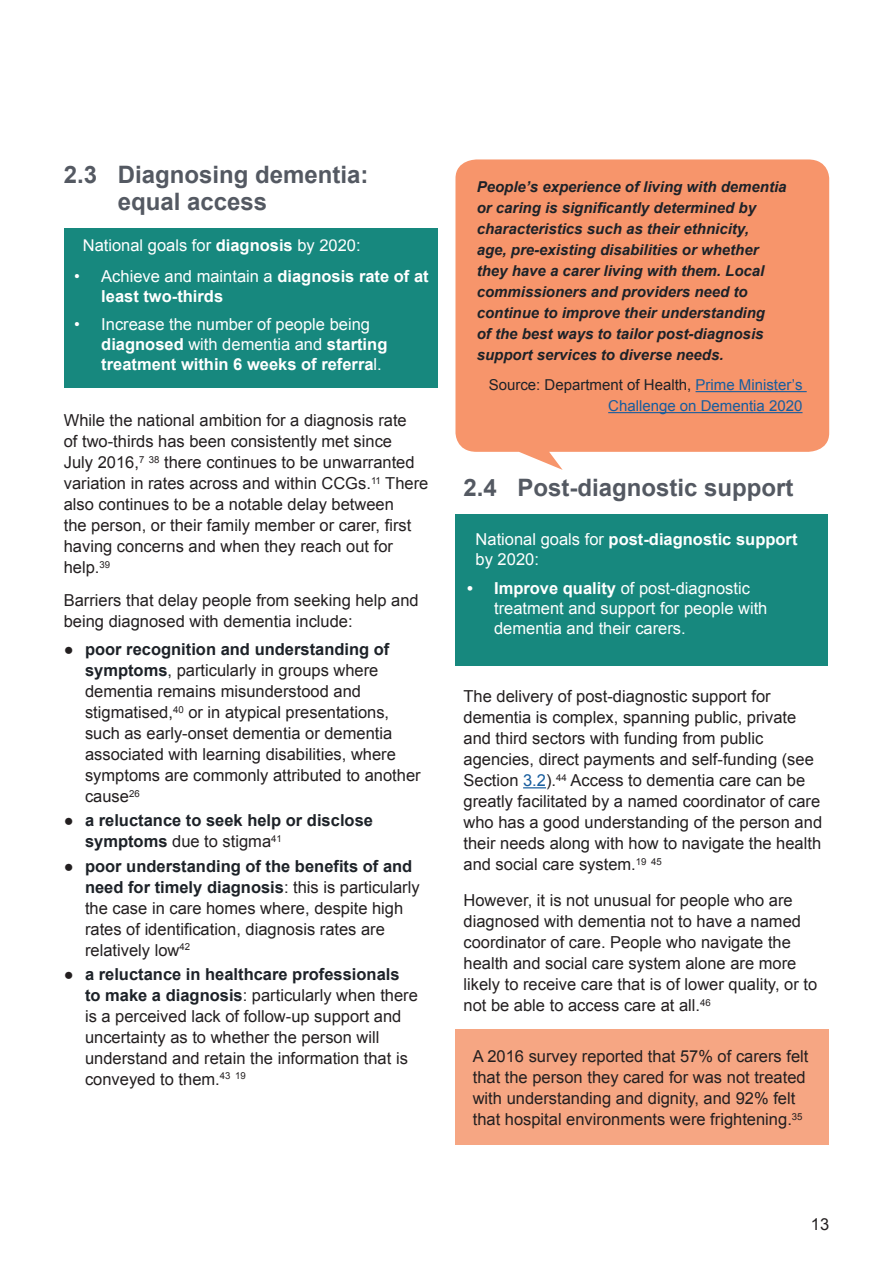
<style>
.page{position:relative;width:893px;height:1263px;background:#fff}
.page>*{position:absolute;margin:0;border:0;box-sizing:border-box;transform-origin:0 0}
.t1{font:700 24px/27px "Arial";color:#545962}
.t2{font:16.5px/21px "Arial";color:#231f20}
.White_11pt{font:16.5px/19.8px "Arial";color:#fff}
.t3{font:700 16.5px/21px "Arial";color:#1d2228}
.t4{font:700 16.5px/19.8px "Arial";color:#fff}
.t5{font:italic 700 15px/21px "Arial";color:#1d2228}
.Quote_source{font:15px/21px "Arial";color:#175d9e;text-align:right}
.s1{font-weight:700}
.s2{font-weight:400}
.s3{font-weight:700;color:#1d2228}
.s4{font-weight:400;color:#231f20}
.s5{color:#1d2228}
.s6{color:#175d9e}
</style>
<div class="page">
<div style="left:64px;top:228px;width:373px;height:160px;background:#17887e"></div>
<svg style="left:523px;top:787px;width:23px;height:1px"></svg>
<div style="left:455px;top:514px;width:373px;height:152px;background:#17887e"></div>
<svg style="left:455px;top:159px;width:374px;height:311px;background:#f79b74"></svg>
<hr style="left:696px;top:391px;width:111px;height:1px;background:#175d9e">
<hr style="left:608px;top:412px;width:194px;height:1px;background:#175d9e">
<div style="left:455px;top:1029px;width:374px;height:115px;background:#f6a683"></div>
<p class="t1" style="left:118px;top:162px;width:252px;text-indent:-54px">2.3 Diagnosing dementia: equal access</p>
<p class="White_11pt" style="left:83px;top:236px;width:279px">National goals for <span class="s1">diagnosis</span> by 2020:</p>
<p class="t4" style="left:101px;top:267px;width:329px;text-indent:-27px"><span class="s2">• Achieve and maintain a</span> diagnosis rate of at least two-thirds</p>
<p class="White_11pt" style="left:101px;top:314px;width:288px;text-indent:-27px">• Increase the number of people being <span class="s1">diagnosed</span> with dementia and <span class="s1">starting treatment within 6 weeks of referra</span>l.</p>
<p class="t2" style="left:64px;top:410px;width:366px">While the national ambition for a diagnosis rate<br>of two-thirds has been consistently met since<br>July 2016,<sup>7</sup> <sup>38</sup> there continues to be unwarranted variation in rates across and within CCGs.<sup>11</sup> There also continues to be a notable delay between<br>the person, or their family member or carer, first having concerns and when they reach out for help.<sup>39</sup></p>
<p class="t2" style="left:64px;top:590px;width:356px">Barriers that delay people from seeking help and being diagnosed with dementia include:</p>
<p class="t2" style="left:85px;top:639px;width:337px;text-indent:-21px">● <span class="s3">poor recognition and understanding of symptoms</span>, particularly in groups where dementia remains misunderstood and stigmatised,<sup>40</sup> or in atypical presentations, such as early-onset dementia or dementia associated with learning disabilities, where symptoms are commonly attributed to another cause<sup>26</sup></p>
<p class="t3" style="left:85px;top:811px;width:289px;text-indent:-21px"><span class="s4">●</span> a reluctance to seek help or disclose symptoms <span class="s4">due to stigma</span><sup>41</sup></p>
<p class="t2" style="left:85px;top:855px;width:336px;text-indent:-21px">● <span class="s3">poor understanding of the benefits of and need for timely diagnosis</span>: this is particularly the case in care homes where, despite high rates of identification, diagnosis rates are relatively low<sup>42</sup></p>
<p class="t2" style="left:85px;top:963px;width:334px;text-indent:-21px">● <span class="s3">a reluctance in healthcare professionals to make a diagnosis</span>: particularly when there is a perceived lack of follow-up support and uncertainty as to whether the person will understand and retain the information that is conveyed to them.<sup>43</sup> <sup>19</sup></p>
<p class="t5" style="left:477px;top:176px;width:311px">People’s experience of living with dementia or caring is significantly determined by characteristics such as their ethnicity,<br>age, pre-existing disabilities or whether they have a carer living with them. Local commissioners and providers need to continue to improve their understanding<br>of the best ways to tailor post-diagnosis support services to diverse needs.</p>
<p class="Quote_source" style="left:489px;top:374px;width:315px"><span class="s5">Source: Department of Health,</span> Prime Minister’s<br>Challenge on Dementia 2020</p>
<p class="t1" style="left:463px;top:475px;width:332px">2.4 Post-diagnostic support</p>
<p class="White_11pt" style="left:476px;top:529px;width:323px">National goals for <span class="s1">post-diagnostic support </span>by 2020:</p>
<p class="White_11pt" style="left:494px;top:578px;width:275px;text-indent:-27px"><span class="s1">• Improve quality</span> of post-diagnostic treatment and support for people with dementia and their carers.</p>
<p class="t2" style="left:463px;top:686px;width:360px">The delivery of post-diagnostic support for dementia is complex, spanning public, private and third sectors with funding from public agencies, direct payments and self-funding (see Section <span class="s6">3.2</span>).<sup>44</sup> Access to dementia care can be greatly facilitated by a named coordinator of care who has a good understanding of the person and their needs along with how to navigate the health and social care system.<sup>19</sup> <sup>45</sup></p>
<p class="t2" style="left:463px;top:890px;width:355px">However, it is not unusual for people who are diagnosed with dementia not to have a named coordinator of care. People who navigate the health and social care system alone are more likely to receive care that is of lower quality, or to not be able to access care at all.<sup>46</sup></p>
<p class="t2" style="left:473px;top:1046px;width:337px">A 2016 survey reported that 57% of carers felt that the person they cared for was not treated with understanding and dignity, and 92% felt that hospital environments were frightening.<sup>35</sup></p>
<p class="t2" style="left:811px;top:1214px;width:20px">13</p>
</div>
